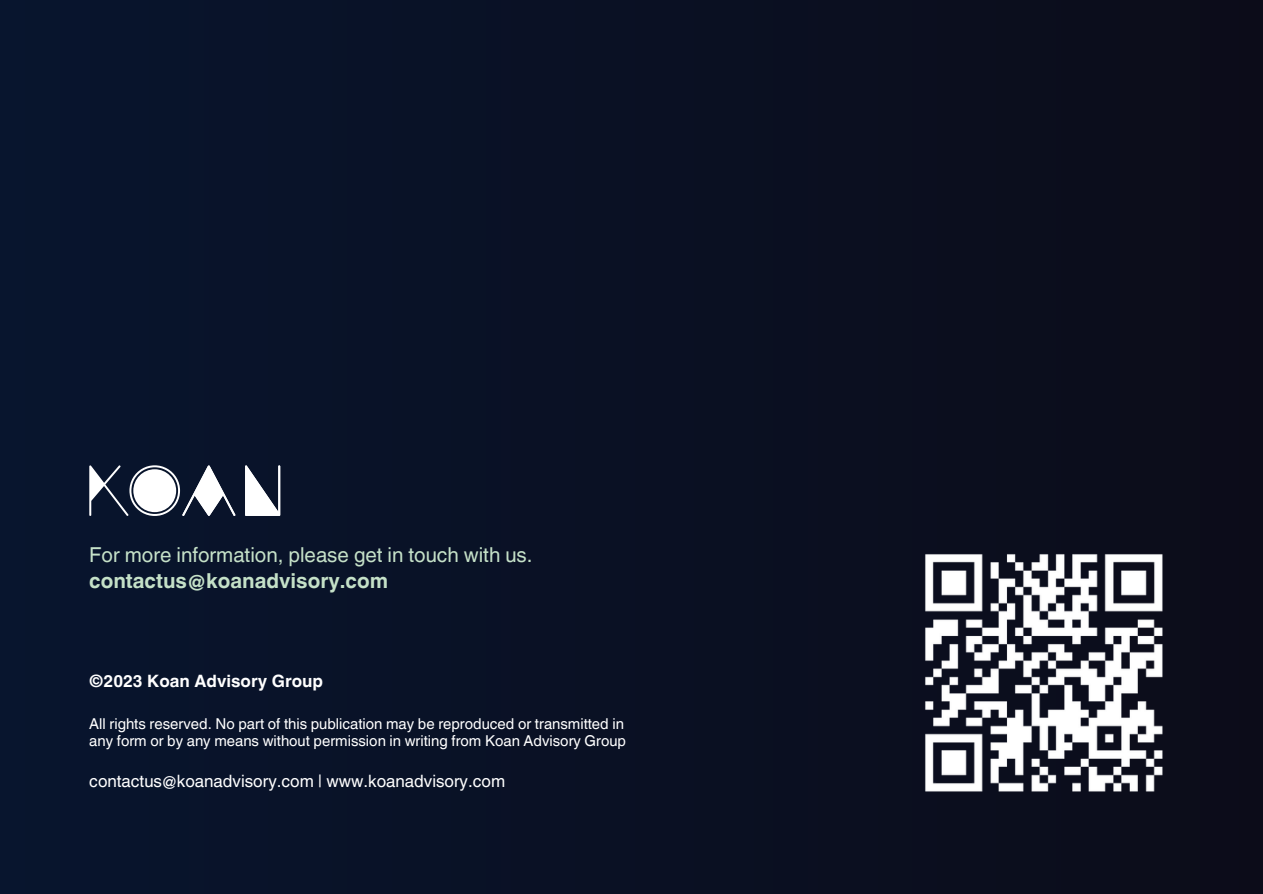
<style>
.page{position:relative;width:1263px;height:894px;background:#fff}
.page>*{position:absolute;margin:0;border:0;box-sizing:border-box;transform-origin:0 0}
.t1{font:20.55px "Helvetica World";color:#c5e1c8}
.t2{font:700 20.55px "Helvetica World";color:#c5e1c8}
.t3{font:16.95px "Helvetica World";color:#fff}
.t4{font:700 16.95px "Helvetica World";color:#fff}
.t5{font:15px/17.5px "Helvetica World";color:#fff}
</style>
<div class="page">
<div style="left:0;top:0;width:1263px;height:893px;background:#0a1124"></div>
<svg style="left:89px;top:465px;width:146px;height:50px"></svg>
<svg style="left:245px;top:465px;width:35px;height:50px"></svg>
<div style="left:133px;top:469px;width:43px;height:43px;background:#fff;border-radius:50%"></div>
<img style="left:925px;top:554px;width:238px;height:238px">
<h1 class="t1" style="left:89px;top:542px;width:445px">For more information, please get in touch with us.</h1>
<h1 class="t2" style="left:89px;top:564px;width:300px">contactus@koanadvisory.com</h1>
<p class="t4" style="left:89px;top:667px;width:235px">©2023 Koan Advisory Group</p>
<p class="t5" style="left:89px;top:714px;width:538px">All rights reserved. No part of this publication may be reproduced or transmitted in any form or by any means without permission in writing from Koan Advisory Group</p>
<p class="t3" style="left:89px;top:771px;width:417px">contactus@koanadvisory.com | www.koanadvisory.com</p>
</div>
